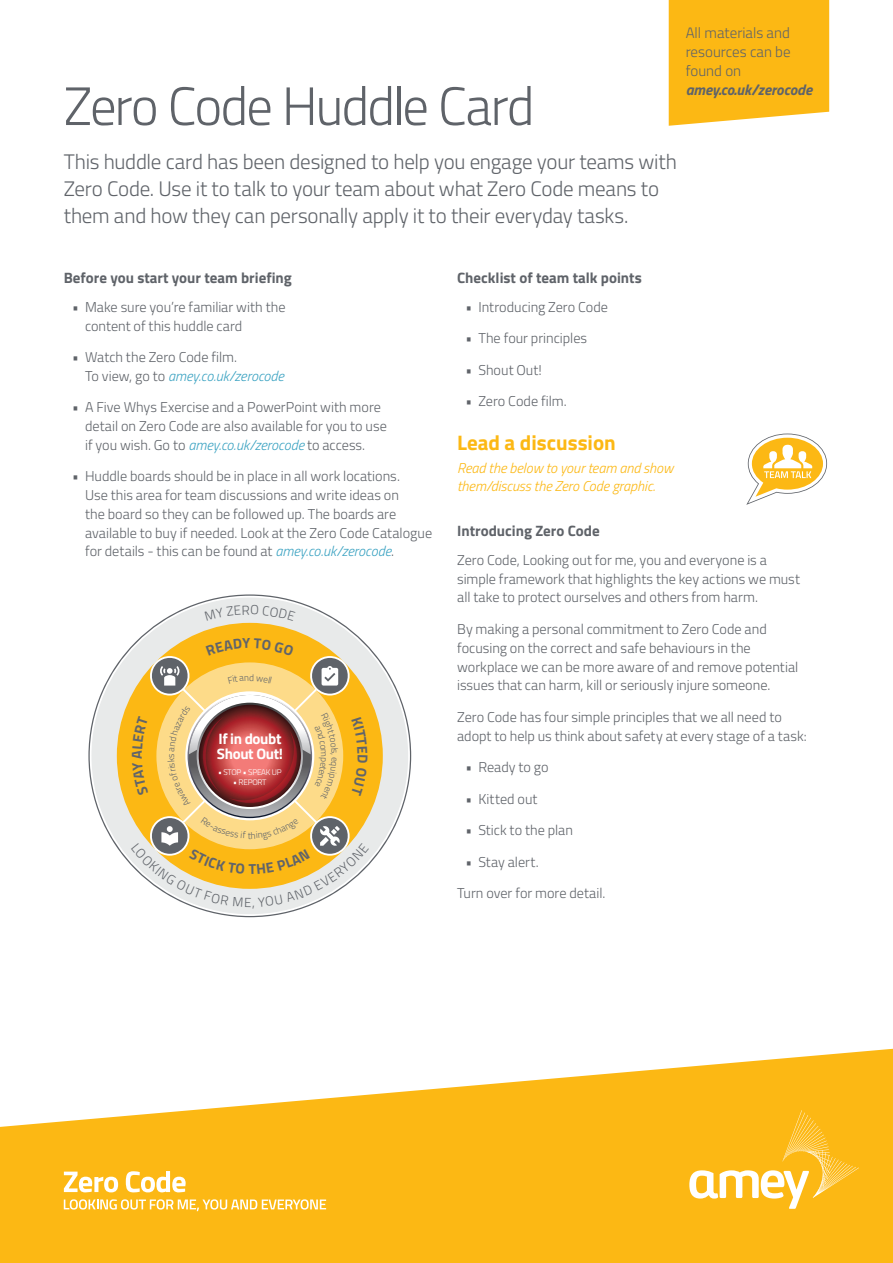
<style>
.page{position:relative;width:893px;height:1263px;background:#fff}
.page>*{position:absolute;margin:0;border:0;box-sizing:border-box;transform-origin:0 0}
.Page_Title{font:300 54px "Titillium Web";letter-spacing:-.035em;color:#5f6369}
.Intro{font:300 21px/27px "Titillium Web";letter-spacing:-.015em;color:#5f6369}
.TEAM_TALK_Title{font:700 21px "Titillium Web";color:#fcb814}
.Subhead{font:700 15px "Titillium Web";color:#5f6369}
.Subhead-2{font:300 15px/18.8px "Titillium Web";color:#5f6369}
.t1{font:700 15px/15px "Titillium Web";letter-spacing:-.025em;color:#fff}
.Body{font:300 14.25px/18.8px "Titillium Web";color:#5f6369}
.TEAM_TALK_Text{font:italic 300 14.25px/18.8px "Titillium Web";letter-spacing:-.005em;color:#fcb814}
.t2{font:300 9.45px "Titillium Web";color:#60646a}
.t3{font:300 8.1px "Titillium Web";letter-spacing:-.025em;color:#fff}
.s1{font-weight:700;font-style:italic}
.s2{font-style:italic;color:#3ca3c2}
</style>
<div class="page">
<svg style="left:746px;top:434px;width:81px;height:71px"></svg>
<svg style="left:0;top:1049px;width:893px;height:214px;fill:#fcb814"></svg>
<svg style="left:689px;top:1110px;width:170px;height:99px;background:#fcc135"></svg>
<svg style="left:64px;top:1171px;width:54px;height:21px"></svg>
<svg style="left:126px;top:1171px;width:60px;height:21px"></svg>
<svg style="left:64px;top:1199px;width:262px;height:12px"></svg>
<svg style="left:88px;top:594px;width:323px;height:323px"></svg>
<div style="left:91px;top:597px;width:317px;height:317px;background:#e8eaea;border-radius:50%"></div>
<div style="left:117px;top:623px;width:266px;height:266px;background:#fcb814;border-radius:50%"></div>
<div style="left:669px;top:0;width:160px;height:126px;background:#fcb814"></div>
<svg style="left:131px;top:638px;width:238px;height:270px"></svg>
<p class="Page_Title" style="left:64px;top:67px;width:472px">Zero Code Huddle Card</p>
<p class="Intro" style="left:64px;top:147px;width:615px">This huddle card has been designed to help you engage your teams with<br>Zero Code. Use it to talk to your team about what Zero Code means to them and how they can personally apply it to their everyday tasks.</p>
<p class="Subhead-2" style="left:686px;top:23px;width:128px">All materials and resources can be found on <span class="s1">amey.co.uk/zerocode</span></p>
<p class="Subhead" style="left:64px;top:266px;width:230px">Before you start your team briefing</p>
<p class="Body" style="left:85px;top:297px;width:202px;text-indent:-13px">• Make sure you’re familiar with the content of this huddle card</p>
<p class="Body" style="left:85px;top:347px;width:200px;text-indent:-13px">• Watch the Zero Code film.<br>To view, go to <span class="s2">amey.co.uk/zerocode</span></p>
<p class="Body" style="left:85px;top:397px;width:303px;text-indent:-13px">• A Five Whys Exercise and a PowerPoint with more detail on Zero Code are also available for you to use if you wish. Go to <span class="s2">amey.co.uk/zerocode</span> to access.</p>
<p class="Body" style="left:85px;top:466px;width:349px;text-indent:-13px">• Huddle boards should be in place in all work locations.<br>Use this area for team discussions and write ideas on<br>the board so they can be followed up. The boards are available to buy if needed. Look at the Zero Code Catalogue for details - this can be found at <span class="s2">amey.co.uk/zerocode</span>.</p>
<p class="t2" style="left:164px;top:758px;width:6px;rotate:-90deg">s</p>
<p class="t1" style="left:217px;top:730px;width:68px">If in doubt<br>Shout Out!</p>
<p class="t3" style="left:218px;top:767px;width:65px">• STOP • SPEAK UP</p>
<p class="t3" style="left:233px;top:777px;width:35px">• REPORT</p>
<p class="Subhead" style="left:457px;top:266px;width:186px">Checklist of team talk points</p>
<p class="Body" style="left:466px;top:297px;width:144px">• Introducing Zero Code</p>
<p class="Body" style="left:466px;top:328px;width:123px">• The four principles</p>
<p class="Body" style="left:466px;top:360px;width:78px">• Shout Out!</p>
<p class="Body" style="left:466px;top:391px;width:103px">• Zero Code film.</p>
<p class="TEAM_TALK_Title" style="left:457px;top:426px;width:160px">Lead a discussion</p>
<p class="TEAM_TALK_Text" style="left:457px;top:457px;width:218px">Read the below to your team and show them/discuss the Zero Code graphic.</p>
<p class="Subhead" style="left:457px;top:519px;width:144px">Introducing Zero Code</p>
<p class="Body" style="left:457px;top:550px;width:344px">Zero Code, Looking out for me, you and everyone is a simple framework that highlights the key actions we must all take to protect ourselves and others from harm.</p>
<p class="Body" style="left:457px;top:619px;width:343px">By making a personal commitment to Zero Code and focusing on the correct and safe behaviours in the workplace we can be more aware of and remove potential issues that can harm, kill or seriously injure someone.</p>
<p class="Body" style="left:457px;top:707px;width:351px">Zero Code has four simple principles that we all need to adopt to help us think about safety at every stage of a task:</p>
<p class="Body" style="left:466px;top:757px;width:85px">• Ready to go</p>
<p class="Body" style="left:466px;top:788px;width:73px">• Kitted out</p>
<p class="Body" style="left:466px;top:820px;width:109px">• Stick to the plan</p>
<p class="Body" style="left:466px;top:851px;width:74px">• Stay alert.</p>
<p class="Body" style="left:457px;top:883px;width:150px">Turn over for more detail.</p>
</div>
